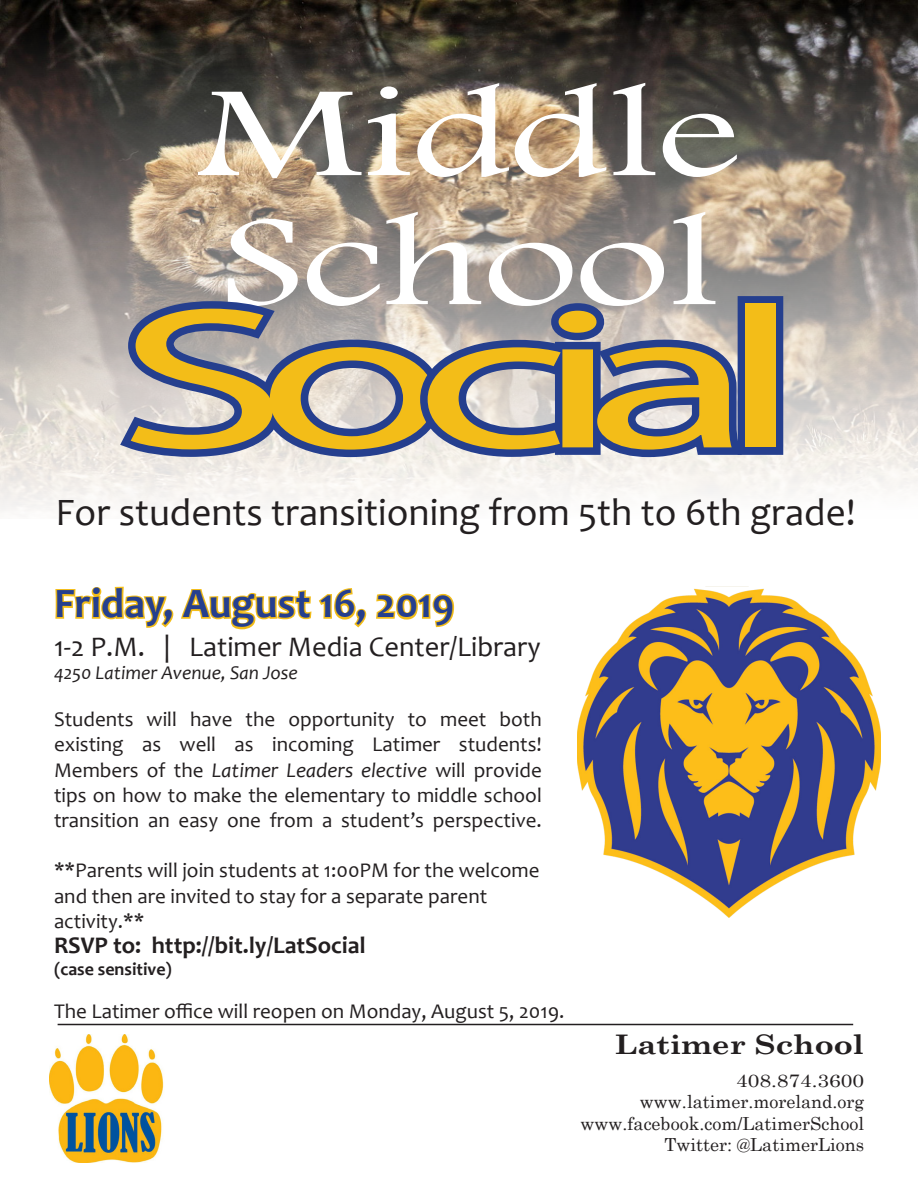
<style>
.page{position:relative;width:918px;height:1188px;background:#fff}
.page>*{position:absolute;margin:0;border:0;box-sizing:border-box;transform-origin:0 0}
.t1{font:202.5px "Myriad Pro";letter-spacing:-.095em;color:#f3bd18;scale:1.72 1}
.t2{font:133.5px "Footlight MT Light";color:#fff;scale:1.4 1}
.t3{font:700 42px "Candara";color:#253f8e}
.t4{font:39px "Candara";color:#231f20}
.t5{font:28.5px "Candara";color:#231f20}
.t6{font:700 27px "Century Schoolbook";color:#231f20;scale:1.16 1}
.t7{font:700 24px "Candara";color:#231f20}
.t8{font:21px/25.2px "Candara";color:#231f20;text-align:justify}
.t9{font:italic 19.5px "Candara";color:#231f20}
.t10{font:18px "Century Schoolbook";color:#231f20}
.t11{font:700 18px "Candara";color:#231f20}
.t12{font:18px "Century Schoolbook";color:#231f20;scale:1.16 1}
.s1{font-style:italic}
</style>
<div class="page">
<img style="left:0;top:0;width:918px;height:512px">
<svg style="left:111px;top:294px;width:640px;height:172px;background:#878eac"></svg>
<div style="left:738px;top:296px;width:45px;height:159px;border:15px solid #253f8e"></div>
<svg style="left:55px;top:586px;width:312px;height:44px"></svg>
<svg style="left:376px;top:593px;width:79px;height:35px"></svg>
<img style="left:578px;top:588px;width:302px;height:330px">
<hr style="left:58px;top:1024px;width:795px;height:1px;background:#231f20">
<img style="left:49px;top:1034px;width:115px;height:129px">
<p class="t2" style="left:197px;top:53px;width:390px">Middle</p>
<p class="t2" style="left:219px;top:182px;width:358px">School</p>
<p class="t1" style="left:116px;top:255px;width:400px">Social</p>
<p class="t4" style="left:56px;top:488px;width:802px">For students transitioning from 5th to 6th grade!</p>
<p class="t3" style="left:54px;top:577px;width:402px">Friday, August 16, 2019</p>
<p class="t5" style="left:54px;top:629px;width:488px">1-2 P.M. | Latimer Media Center/Library</p>
<p class="t9" style="left:54px;top:661px;width:245px">4250 Latimer Avenue, San Jose</p>
<p class="t8" style="left:54px;top:707px;width:489px">Students will have the opportunity to meet both existing as well as incoming Latimer students!<br>Members of the <span class="s1">Latimer Leaders elective</span> will provide tips on how to make the elementary to middle school transition an easy one from a student’s perspective.</p>
<p class="t8" style="left:54px;top:858px;width:487px;text-align:left">**Parents will join students at 1:00PM for the welcome and then are invited to stay for a separate parent activity.**</p>
<p class="t7" style="left:54px;top:931px;width:313px">RSVP to: http://bit.ly/LatSocial</p>
<p class="t11" style="left:54px;top:958px;width:119px">(case sensitive)</p>
<p class="t8" style="left:54px;top:999px;width:512px">The Latimer office will reopen on Monday, August 5, 2019.</p>
<p class="t6" style="left:615px;top:1024px;width:216px">Latimer School</p>
<p class="t12" style="left:736px;top:1065px;width:112px">408.874.3600</p>
<p class="t10" style="left:640px;top:1087px;width:226px">www.latimer.moreland.org</p>
<p class="t10" style="left:581px;top:1108px;width:285px">www.facebook.com/LatimerSchool</p>
<p class="t10" style="left:664px;top:1130px;width:201px">Twitter: @LatimerLions</p>
</div>
